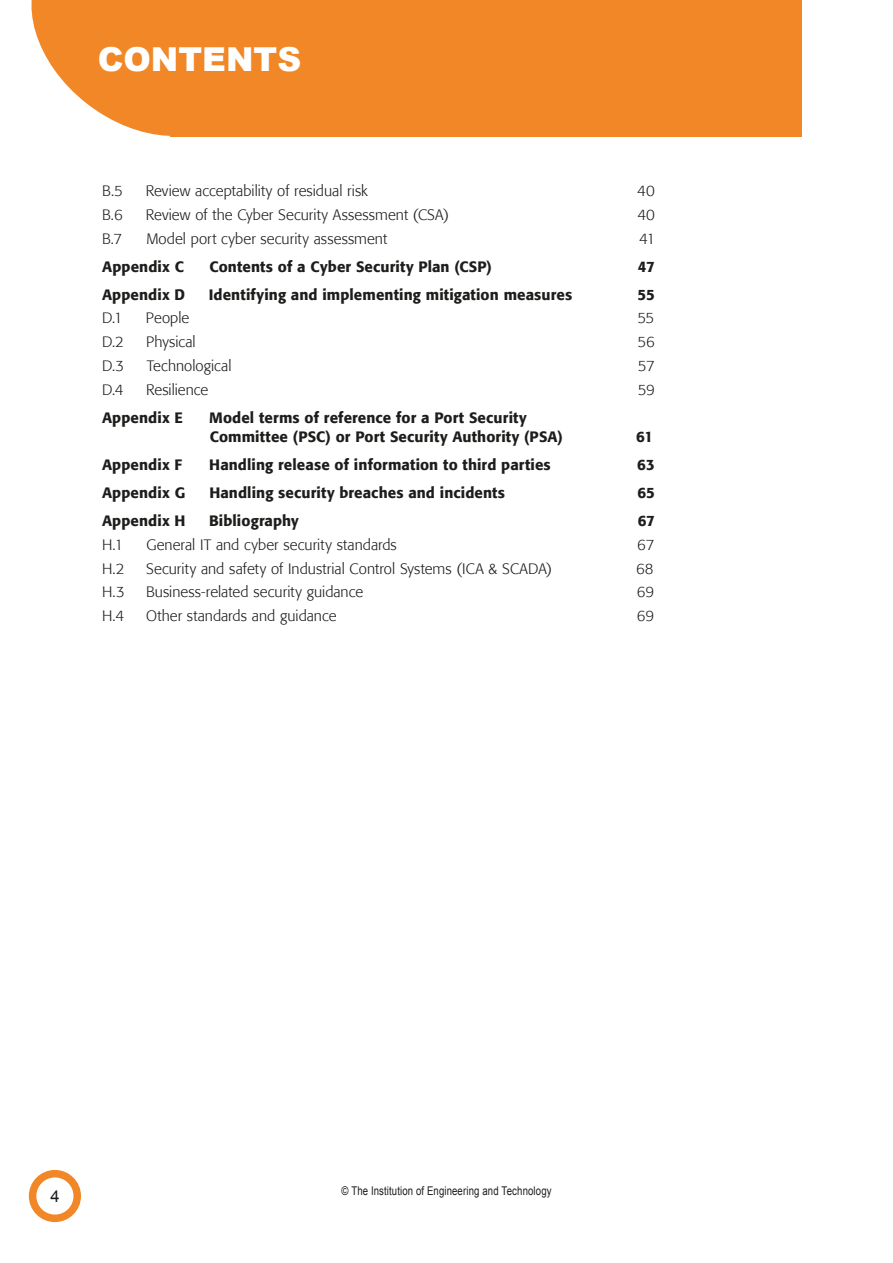
<style>
.page{position:relative;width:893px;height:1263px;background:#fff}
.page>*{position:absolute;margin:0;border:0;box-sizing:border-box;transform-origin:0 0}
.t1{font:900 33px "Arial";color:#fff}
.t2{font:16.5px "Arial";color:#1d1d1b}
.t3{font:300 15px "Formata BQ";letter-spacing:.005em;color:#1d1d1b}
.t4{font:500 15px/19.5px "Formata BQ";letter-spacing:.01em;color:#1d1d1b}
.t5{font:12px "Arial";letter-spacing:.01em;color:#1d1d1b;scale:.8 1}
</style>
<div class="page">
<div style="left:29px;top:1170px;width:52px;height:52px;border:8px solid #f18726;border-radius:50%"></div>
<div style="left:170px;top:0;width:632px;height:136px;background:#f18726"></div>
<svg style="left:31px;top:0;width:230px;height:137px"></svg>
<h1 class="t1" style="left:98px;top:35px;width:205px">CONTENTS</h1>
<p class="t3" style="left:102px;top:182px;width:22px">B.5</p>
<p class="t3" style="left:146px;top:182px;width:224px">Review acceptability of residual risk</p>
<p class="t3" style="left:637px;top:182px;width:19px">40</p>
<p class="t3" style="left:102px;top:206px;width:22px">B.6</p>
<p class="t3" style="left:146px;top:206px;width:305px">Review of the Cyber Security Assessment (CSA)</p>
<p class="t3" style="left:637px;top:206px;width:19px">40</p>
<p class="t3" style="left:102px;top:229px;width:22px">B.7</p>
<p class="t3" style="left:146px;top:229px;width:242px">Model port cyber security assessment</p>
<p class="t3" style="left:639px;top:229px;width:17px">41</p>
<p class="t4" style="left:102px;top:256px;width:83px">Appendix C</p>
<p class="t4" style="left:209px;top:256px;width:284px">Contents of a Cyber Security Plan (CSP)</p>
<p class="t4" style="left:638px;top:256px;width:18px">47</p>
<p class="t4" style="left:102px;top:284px;width:85px">Appendix D</p>
<p class="t4" style="left:209px;top:284px;width:365px">Identifying and implementing mitigation measures</p>
<p class="t4" style="left:637px;top:284px;width:19px">55</p>
<p class="t3" style="left:102px;top:309px;width:22px">D.1</p>
<p class="t3" style="left:146px;top:309px;width:45px">People</p>
<p class="t3" style="left:637px;top:309px;width:19px">55</p>
<p class="t3" style="left:102px;top:333px;width:23px">D.2</p>
<p class="t3" style="left:146px;top:333px;width:51px">Physical</p>
<p class="t3" style="left:638px;top:333px;width:19px">56</p>
<p class="t3" style="left:102px;top:357px;width:24px">D.3</p>
<p class="t3" style="left:147px;top:357px;width:86px">Technological</p>
<p class="t3" style="left:638px;top:357px;width:19px">57</p>
<p class="t3" style="left:102px;top:380px;width:23px">D.4</p>
<p class="t3" style="left:146px;top:380px;width:64px">Resilience</p>
<p class="t3" style="left:638px;top:380px;width:18px">59</p>
<p class="t4" style="left:102px;top:407px;width:83px">Appendix E</p>
<p class="t4" style="left:209px;top:407px;width:355px">Model terms of reference for a Port Security<br>Committee (PSC) or Port Security Authority (PSA)</p>
<p class="t4" style="left:636px;top:427px;width:18px">61</p>
<p class="t4" style="left:102px;top:455px;width:82px">Appendix F</p>
<p class="t4" style="left:209px;top:455px;width:343px">Handling release of information to third parties</p>
<p class="t4" style="left:637px;top:455px;width:19px">63</p>
<p class="t4" style="left:102px;top:483px;width:85px">Appendix G</p>
<p class="t4" style="left:209px;top:483px;width:297px">Handling security breaches and incidents</p>
<p class="t4" style="left:637px;top:483px;width:19px">65</p>
<p class="t4" style="left:102px;top:511px;width:85px">Appendix H</p>
<p class="t4" style="left:209px;top:511px;width:91px">Bibliography</p>
<p class="t4" style="left:638px;top:511px;width:19px">67</p>
<p class="t3" style="left:102px;top:536px;width:23px">H.1</p>
<p class="t3" style="left:146px;top:536px;width:252px">General IT and cyber security standards</p>
<p class="t3" style="left:637px;top:536px;width:19px">67</p>
<p class="t3" style="left:102px;top:559px;width:24px">H.2</p>
<p class="t3" style="left:146px;top:559px;width:407px">Security and safety of Industrial Control Systems (ICA &amp; SCADA)</p>
<p class="t3" style="left:636px;top:559px;width:19px">68</p>
<p class="t3" style="left:102px;top:583px;width:24px">H.3</p>
<p class="t3" style="left:146px;top:583px;width:219px">Business-related security guidance</p>
<p class="t3" style="left:637px;top:583px;width:19px">69</p>
<p class="t3" style="left:102px;top:607px;width:24px">H.4</p>
<p class="t3" style="left:146px;top:607px;width:192px">Other standards and guidance</p>
<p class="t3" style="left:637px;top:607px;width:19px">69</p>
<p class="t2" style="left:50px;top:1185px;width:11px">4</p>
<p class="t5" style="left:341px;top:1183px;width:264px">© The Institution of Engineering and Technology</p>
</div>
